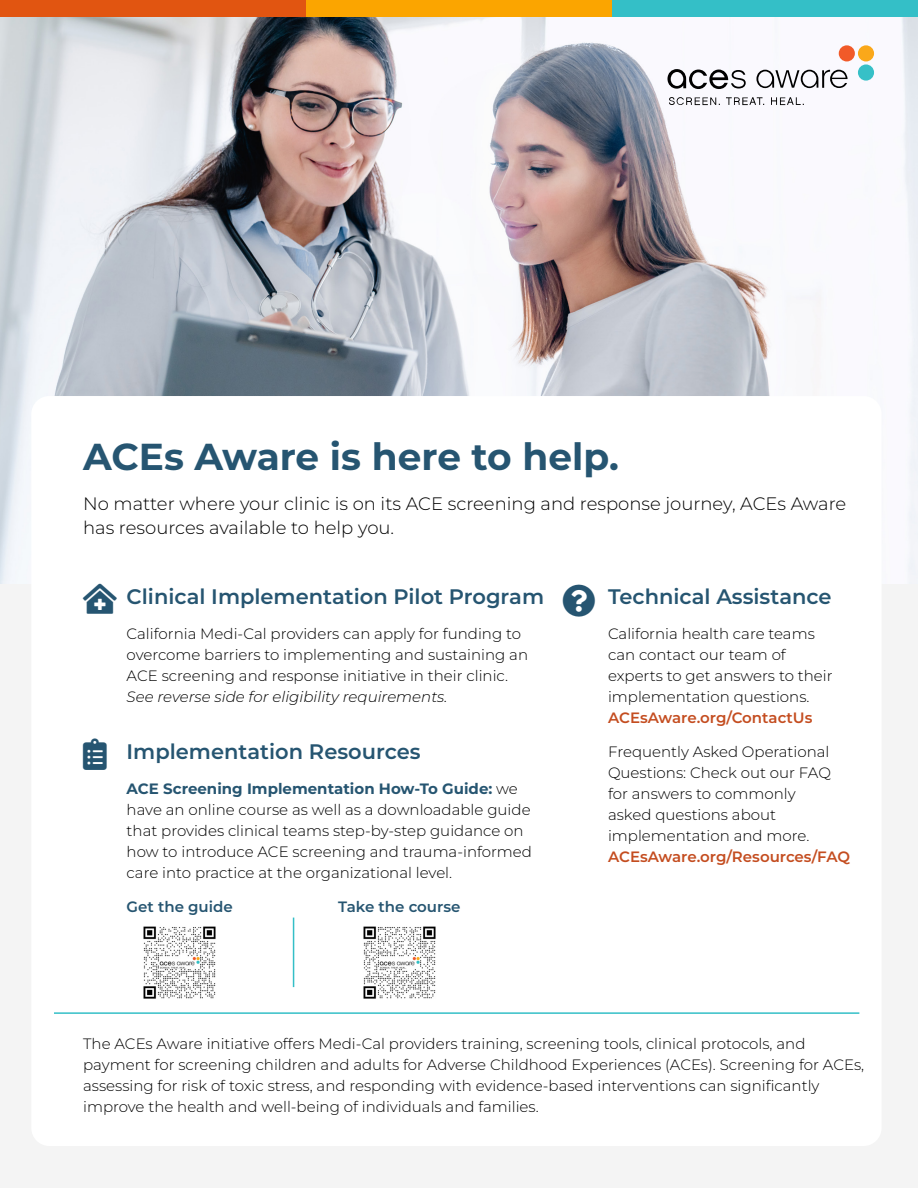
<style>
.page{position:relative;width:918px;height:1188px;background:#f4f4f4}
.page>*{position:absolute;margin:0;border:0;box-sizing:border-box;transform-origin:0 0}
.t1{font:700 37.5px "Montserrat";color:#265571}
.t2{font:600 21px "Montserrat";color:#265571}
.t3{font:300 18px/24px "Montserrat";color:#000}
.t4{font:300 15px/21px "Montserrat";color:#000}
.t5{font:600 15px "Montserrat";color:#265571}
.s1{font-style:italic}
.s2{font-weight:700;color:#265571}
.s3{font-weight:600;color:#c44d20}
</style>
<div class="page">
<img style="left:0;top:17px;width:918px;height:567px">
<div style="left:31px;top:396px;width:851px;height:750px;background:#fff;border-radius:18px"></div>
<div style="left:839px;top:45px;width:16px;height:16px;background:#f15a29;border-radius:50%"></div>
<div style="left:858px;top:45px;width:16px;height:16px;background:#faa81a;border-radius:50%"></div>
<div style="left:858px;top:64px;width:16px;height:17px;background:#37c0c7;border-radius:50%"></div>
<svg style="left:668px;top:69px;width:180px;height:36px"></svg>
<div style="left:612px;top:0;width:306px;height:17px;background:#34bfc7"></div>
<div style="left:306px;top:0;width:306px;height:17px;background:#fba500"></div>
<div style="left:0;top:0;width:306px;height:17px;background:#e15511"></div>
<img style="left:143px;top:926px;width:73px;height:73px">
<img style="left:363px;top:926px;width:73px;height:73px">
<hr style="left:293px;top:918px;width:1px;height:69px;background:#34bfc7">
<hr style="left:54px;top:1012px;width:805px;height:2px;background:#34bfc7">
<h1 class="t1" style="left:83px;top:430px;width:537px">ACEs Aware is here to help.</h1>
<p class="t3" style="left:83px;top:491px;width:765px">No matter where your clinic is on its ACE screening and response journey, ACEs Aware has resources available to help you.</p>
<h2 class="t2" style="left:127px;top:582px;width:419px">Clinical Implementation Pilot Program</h2>
<p class="t4" style="left:127px;top:622px;width:403px">California Medi-Cal providers can apply for funding to overcome barriers to implementing and sustaining an ACE screening and response initiative in their clinic.<br><span class="s1">See reverse side for eligibility requirements.</span></p>
<h2 class="t2" style="left:127px;top:737px;width:295px">Implementation Resources</h2>
<p class="t4" style="left:127px;top:777px;width:407px"><span class="s2">ACE Screening Implementation How-To Guide:</span> we have an online course as well as a downloadable guide that provides clinical teams step-by-step guidance on how to introduce ACE screening and trauma-informed care into practice at the organizational level.</p>
<p class="t5" style="left:127px;top:896px;width:108px">Get the guide</p>
<p class="t5" style="left:338px;top:896px;width:124px">Take the course</p>
<h2 class="t2" style="left:608px;top:582px;width:225px">Technical Assistance</h2>
<p class="t4" style="left:608px;top:622px;width:226px">California health care teams can contact our team of experts to get answers to their implementation questions.<br><span class="s3">ACEsAware.org/ContactUs</span></p>
<p class="t4" style="left:608px;top:741px;width:244px">Frequently Asked Operational<br>Questions: Check out our FAQ for answers to commonly<br>asked questions about implementation and more.<br><span class="s3">ACEsAware.org/Resources/FAQ</span></p>
<p class="t4" style="left:83px;top:1033px;width:783px">The ACEs Aware initiative offers Medi-Cal providers training, screening tools, clinical protocols, and payment for screening children and adults for Adverse Childhood Experiences (ACEs). Screening for ACEs, assessing for risk of toxic stress, and responding with evidence-based interventions can significantly improve the health and well-being of individuals and families.</p>
</div>
